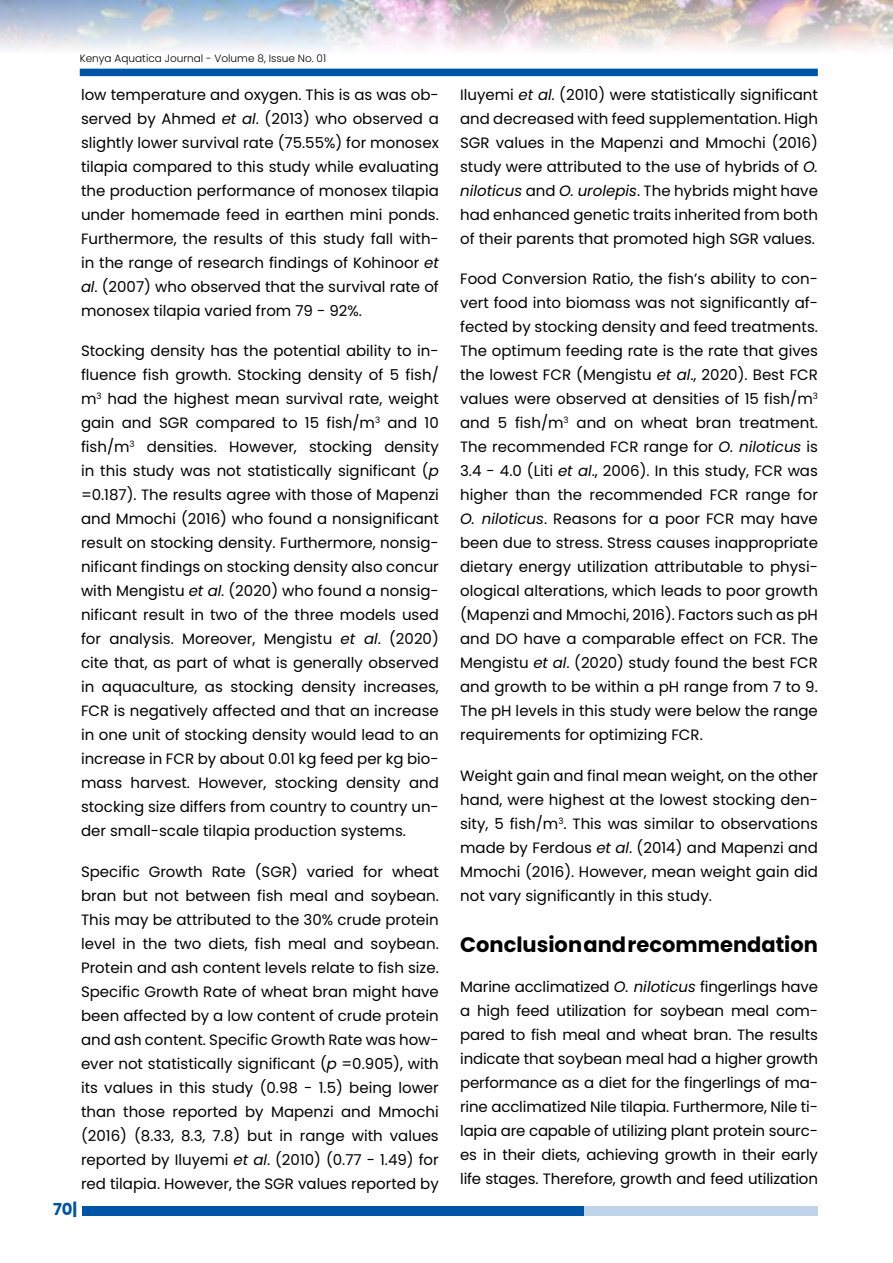
<style>
.page{position:relative;width:893px;height:1263px;background:#fff}
.page>*{position:absolute;margin:0;border:0;box-sizing:border-box;transform-origin:0 0}
.t1{font:700 21px "Poppins";color:#000}
.t2{font:700 16.5px "Poppins";color:#0054a6}
.t3{font:15px/24px "Poppins";color:#000;text-align:justify}
.t4{font:300 10.5px "Poppins";color:#000}
.s1{font-style:italic}
</style>
<div class="page">
<img style="left:0;top:0;width:893px;height:50px">
<div style="left:80px;top:69px;width:738px;height:7px;background:#0054a6"></div>
<div style="left:82px;top:1206px;width:502px;height:10px;background:#0054a6"></div>
<div style="left:584px;top:1206px;width:234px;height:10px;background:#c0d4e9"></div>
<p class="t4" style="left:80px;top:52px;width:248px">Kenya Aquatica Journal - Volume 8, Issue No. 01</p>
<p class="t3" style="left:81px;top:83px;width:359px">low temperature and oxygen. This is as was ob&shy;served by Ahmed <span class="s1">et al</span>. (2013) who observed a slightly lower survival rate (75.55%) for monosex tilapia compared to this study while evaluating the production performance of monosex tilapia under homemade feed in earthen mini ponds.<br>Furthermore, the results of this study fall with&shy;in the range of research findings of Kohinoor <span class="s1">et al</span>. (2007) who observed that the survival rate of monosex tilapia varied from 79 - 92%.</p>
<p class="t3" style="left:81px;top:339px;width:359px">Stocking density has the potential ability to in&shy;fluence fish growth. Stocking density of 5 fish/ m<sup>3</sup> had the highest mean survival rate, weight gain and SGR compared to 15 fish/m<sup>3</sup> and 10 fish/m<sup>3</sup> densities. However, stocking density in this study was not statistically significant (<span class="s1">p </span>=0.187). The results agree with those of Mapenzi and Mmochi (2016) who found a nonsignificant result on stocking density. Furthermore, nonsig&shy;nificant findings on stocking density also concur with Mengistu <span class="s1">et al</span>. (2020) who found a nonsig&shy;nificant result in two of the three models used for analysis. Moreover, Mengistu <span class="s1">et al</span>. (2020) cite that, as part of what is generally observed in aquaculture, as stocking density increases, FCR is negatively affected and that an increase in one unit of stocking density would lead to an increase in FCR by about 0.01 kg feed per kg bio&shy;mass harvest. However, stocking density and stocking size differs from country to country un&shy;der small-scale tilapia production systems.</p>
<p class="t3" style="left:81px;top:860px;width:359px">Specific Growth Rate (SGR) varied for wheat bran but not between fish meal and soybean.<br>This may be attributed to the 30% crude protein level in the two diets, fish meal and soybean.<br>Protein and ash content levels relate to fish size.<br>Specific Growth Rate of wheat bran might have been affected by a low content of crude protein and ash content. Specific Growth Rate was how&shy;ever not statistically significant (<span class="s1">p</span> =0.905), with its values in this study (0.98 - 1.5) being lower than those reported by Mapenzi and Mmochi (2016) (8.33, 8.3, 7.8) but in range with values reported by Iluyemi <span class="s1">et al</span>. (2010) (0.77 - 1.49) for red tilapia. However, the SGR values reported by</p>
<p class="t2" style="left:53px;top:1200px;width:26px">70|</p>
<p class="t3" style="left:460px;top:83px;width:359px">Iluyemi <span class="s1">et al</span>. (2010) were statistically significant and decreased with feed supplementation. High SGR values in the Mapenzi and Mmochi (2016) study were attributed to the use of hybrids of <span class="s1">O. niloticus</span> and <span class="s1">O. urolepis</span>. The hybrids might have had enhanced genetic traits inherited from both of their parents that promoted high SGR values.</p>
<p class="t3" style="left:460px;top:267px;width:359px">Food Conversion Ratio, the fish’s ability to con&shy;vert food into biomass was not significantly af&shy;fected by stocking density and feed treatments.<br>The optimum feeding rate is the rate that gives the lowest FCR (Mengistu <span class="s1">et al</span>., 2020). Best FCR values were observed at densities of 15 fish/m<sup>3 </sup>and 5 fish/m<sup>3</sup> and on wheat bran treatment.<br>The recommended FCR range for <span class="s1">O. niloticus</span> is 3.4 - 4.0 (Liti <span class="s1">et al</span>., 2006). In this study, FCR was higher than the recommended FCR range for <span class="s1">O. niloticus</span>. Reasons for a poor FCR may have been due to stress. Stress causes inappropriate dietary energy utilization attributable to physi&shy;ological alterations, which leads to poor growth (Mapenzi and Mmochi, 2016). Factors such as pH and DO have a comparable effect on FCR. The Mengistu <span class="s1">et al</span>. (2020) study found the best FCR and growth to be within a pH range from 7 to 9.<br>The pH levels in this study were below the range requirements for optimizing FCR.</p>
<p class="t3" style="left:460px;top:764px;width:359px">Weight gain and final mean weight, on the other hand, were highest at the lowest stocking den&shy;sity, 5 fish/m<sup>3</sup>. This was similar to observations made by Ferdous <span class="s1">et al</span>. (2014) and Mapenzi and Mmochi (2016). However, mean weight gain did not vary significantly in this study.</p>
<h1 class="t1" style="left:460px;top:932px;width:359px">Conclusion and recommendation</h1>
<p class="t3" style="left:460px;top:975px;width:359px">Marine acclimatized <span class="s1">O. niloticus</span> fingerlings have a high feed utilization for soybean meal com&shy;pared to fish meal and wheat bran. The results indicate that soybean meal had a higher growth performance as a diet for the fingerlings of ma&shy;rine acclimatized Nile tilapia. Furthermore, Nile ti&shy;lapia are capable of utilizing plant protein sourc&shy;es in their diets, achieving growth in their early life stages. Therefore, growth and feed utilization</p>
</div>
